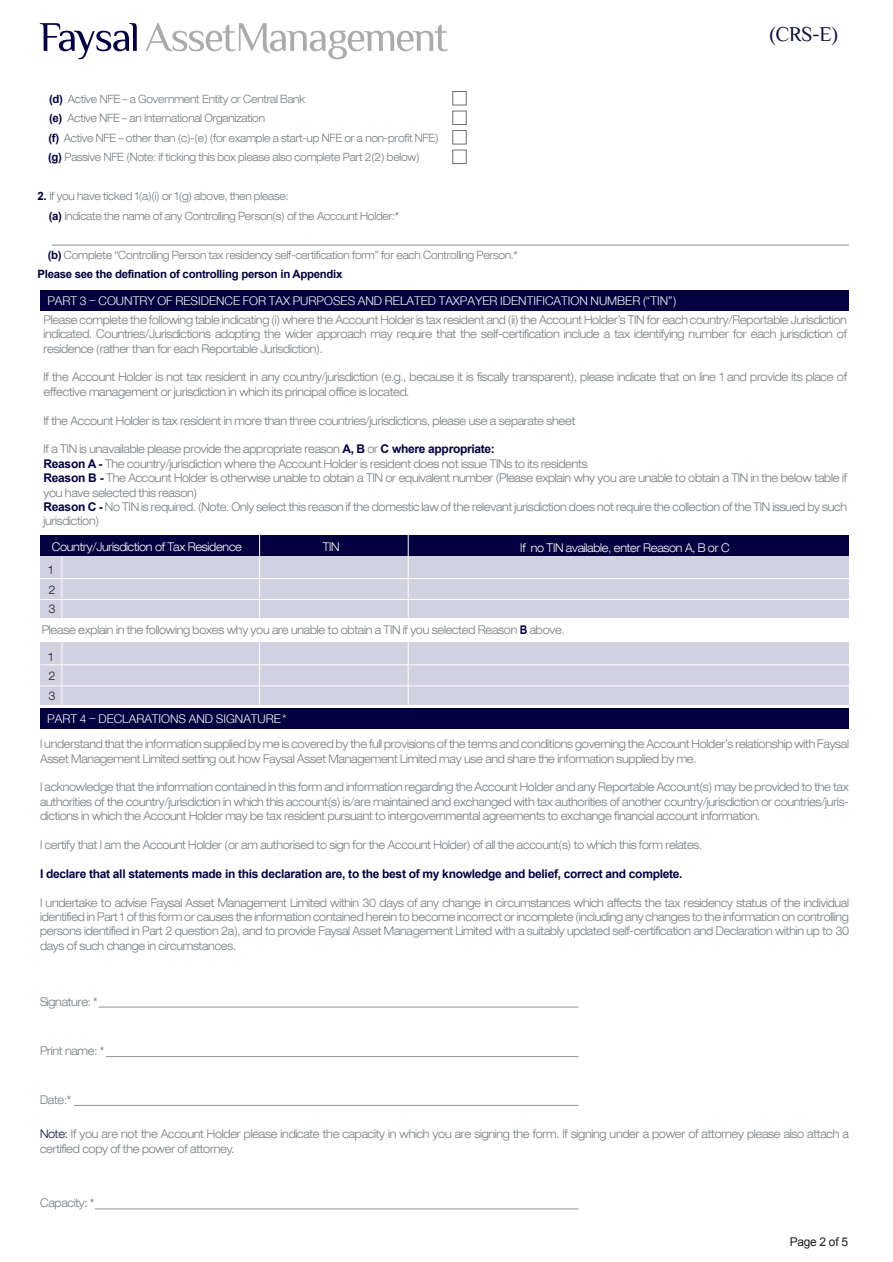
<style>
.page{position:relative;width:893px;height:1262px;background:#fff}
.page>*{position:absolute;margin:0;border:0;box-sizing:border-box;transform-origin:0 0}
.t1{font:21px "Philosopher";color:#11113d}
.t2{font:12.9px "Helvetica Neue H45";color:#fff}
.t3{font:300 expanded 12px/14.4px "Helvetica 43";letter-spacing:-.025em;color:#767c80;scale:.88 1}
.t4{font:700 12px "Arial";letter-spacing:-.025em;color:#04003f}
.t5{font:300 expanded 12px "Helvetica 43";letter-spacing:-.025em;color:#fff;scale:.88 1}
.t6{font:12px "Arial";letter-spacing:-.025em;color:#231f20}
.t7{font:300 expanded 12px/19.5px "Helvetica 43";color:#231f20;scale:.88 1}
.t8{font:300 expanded 11.4px/19.5px "Helvetica 43";letter-spacing:-.025em;color:#767c80;scale:.88 1}
.t9{font:700 11.4px "Arial";letter-spacing:-.025em;color:#04003f}
.s1{font-family:"Arial";font-weight:700;font-stretch:normal;color:#04003f}
.s2{color:#111342}
</style>
<div class="page">
<svg style="left:40px;top:23px;width:97px;height:36px"></svg>
<svg style="left:146px;top:23px;width:302px;height:36px"></svg>
<div style="left:40px;top:535px;width:808px;height:82px;background:#d2d1e1"></div>
<hr style="left:99px;top:1006px;width:479px;height:1px;background:#8b9398">
<hr style="left:106px;top:1056px;width:472px;height:1px;background:#8b9398">
<hr style="left:74px;top:1105px;width:504px;height:1px;background:#8b9398">
<hr style="left:95px;top:1208px;width:483px;height:1px;background:#8b9398">
<div style="left:40px;top:708px;width:809px;height:21px;background:#04003f"></div>
<div style="left:40px;top:290px;width:809px;height:21px;background:#04003f"></div>
<div style="left:40px;top:535px;width:808px;height:21px;background:#04003f"></div>
<hr style="left:40px;top:578px;width:817px;height:1px;background:#fff">
<hr style="left:40px;top:599px;width:817px;height:1px;background:#fff">
<hr style="left:62px;top:556px;width:1px;height:64px;background:#fff">
<hr style="left:259px;top:535px;width:1px;height:85px;background:#fff">
<hr style="left:408px;top:535px;width:1px;height:82px;background:#fff">
<div style="left:40px;top:642px;width:808px;height:62px;background:#d2d1e1"></div>
<hr style="left:40px;top:664px;width:817px;height:1px;background:#fff">
<hr style="left:40px;top:685px;width:817px;height:1px;background:#fff">
<hr style="left:62px;top:642px;width:1px;height:65px;background:#fff">
<hr style="left:259px;top:642px;width:1px;height:65px;background:#fff">
<hr style="left:408px;top:642px;width:1px;height:65px;background:#fff">
<hr style="left:52px;top:245px;width:796px;height:1px;background:#8b9398">
<div style="left:452px;top:91px;width:14px;height:14px;border:1px solid #6d6d6d"></div>
<div style="left:452px;top:111px;width:14px;height:14px;border:1px solid #6d6d6d"></div>
<div style="left:452px;top:130px;width:14px;height:14px;border:1px solid #6d6d6d"></div>
<div style="left:452px;top:150px;width:14px;height:14px;border:1px solid #6d6d6d"></div>
<h1 class="t1" style="left:770px;top:22px;width:69px">(CRS-E)</h1>
<p class="t8" style="left:48px;top:89px;width:445px"><span class="s1">(d)</span> Active NFE – a Government Entity or Central Bank<br><span class="s1">(e)</span> Active NFE – an International Organization<br><span class="s1">(f)</span> Active NFE – other than (c)-(e) (for example a start-up NFE or a non-profit NFE) <span class="s1">(g)</span> Passive NFE (Note: if ticking this box please also complete Part 2(2) below)</p>
<p class="t8" style="left:49px;top:186px;width:399px;text-indent:-11px"><span class="s1">2.</span> If you have ticked 1(a)(i) or 1(g) above, then please:<br><span class="s1">(a)</span> Indicate the name of any Controlling Person(s) of the Account Holder:*</p>
<p class="t8" style="left:48px;top:245px;width:535px"><span class="s1">(b)</span> Complete “Controlling Person tax residency self-certification form” for each Controlling Person.*</p>
<p class="t9" style="left:38px;top:267px;width:306px">Please see the defination of controlling person in Appendix</p>
<p class="t3" style="left:44px;top:312px;width:914px;text-align:justify">Please complete the following table indicating (i) where the Account Holder is tax resident and (ii) the Account Holder’s TIN for each country/Reportable Jurisdiction indicated. Countries/Jurisdictions adopting the wider approach may require that the self-certification include a tax identifying number for each jurisdiction of residence (rather than for each Reportable Jurisdiction).</p>
<p class="t3" style="left:44px;top:370px;width:914px">If the Account Holder is not tax resident in any country/jurisdiction (e.g., because it is fiscally transparent), please indicate that on line 1 and provide its place of effective management or jurisdiction in which its principal office is located.</p>
<p class="t3" style="left:44px;top:413px;width:606px">If the Account Holder is tax resident in more than three countries/jurisdictions, please use a separate sheet</p>
<p class="t3" style="left:43px;top:442px;width:914px">If a TIN is unavailable please provide the appropriate reason <span class="s1">A, B</span> or <span class="s1">C where appropriate:<br>Reason A -</span> The country/jurisdiction where the Account Holder is resident does not issue TINs to its residents<br><span class="s1">Reason B -</span> The Account Holder is otherwise unable to obtain a TIN or equivalent number (Please explain why you are unable to obtain a TIN in the below table if you have selected this reason)<br><span class="s1">Reason C -</span> No TIN is required. (Note. Only select this reason if the domestic law of the relevant jurisdiction does not require the collection of the TIN issued by such jurisdiction)</p>
<p class="t2" style="left:47px;top:293px;width:629px">PART 3 – COUNTRY OF RESIDENCE FOR TAX PURPOSES AND RELATED TAXPAYER IDENTIFICATION NUMBER (“TIN”)</p>
<p class="t5" style="left:52px;top:539px;width:218px">Country/Jurisdiction of Tax Residence</p>
<p class="t5" style="left:322px;top:539px;width:21px">TIN</p>
<p class="t5" style="left:520px;top:541px;width:239px">If no TIN available, enter Reason A, B or C</p>
<p class="t7" style="left:48px;top:560px;width:10px">1<br>2<br>3</p>
<p class="t7" style="left:49px;top:646px;width:10px">1<br>2<br>3</p>
<p class="t3" style="left:42px;top:622px;width:595px">Please explain in the following boxes why you are unable to obtain a TIN if you selected Reason <span class="s1">B</span> above.</p>
<p class="t2" style="left:47px;top:711px;width:242px">PART 4 – DECLARATIONS AND SIGNATURE*</p>
<p class="t3" style="left:40px;top:736px;width:920px">I understand that the information supplied by me is covered by the full provisions of the terms and conditions governing the Account Holder’s relationship with Faysal<br>Asset Management Limited setting out how Faysal Asset Management Limited may use and share the information supplied by me.</p>
<p class="t3" style="left:40px;top:779px;width:920px;text-align:justify">I acknowledge that the information contained in this form and information regarding the Account Holder and any Reportable Account(s) may be provided to the tax authorities of the country/jurisdiction in which this account(s) is/are maintained and exchanged with tax authorities of another country/jurisdiction or countries/juris&shy;dictions in which the Account Holder may be tax resident pursuant to intergovernmental agreements to exchange financial account information.</p>
<p class="t3" style="left:40px;top:837px;width:753px">I certify that I am the Account Holder (or am authorised to sign for the Account Holder) of all the account(s) to which this form relates.</p>
<p class="t4" style="left:40px;top:865px;width:644px">I declare that all statements made in this declaration are, to the best of my knowledge and belief, correct and complete.</p>
<p class="t3" style="left:40px;top:895px;width:920px;text-align:justify">I undertake to advise Faysal Asset Management Limited within 30 days of any change in circumstances which affects the tax residency status of the individual identified in Part 1 of this form or causes the information contained herein to become incorrect or incomplete (including any changes to the information on controlling persons identified in Part 2 question 2a), and to provide Faysal Asset Management Limited with a suitably updated self-certification and Declaration within up to 30 days of such change in circumstances.</p>
<p class="t3" style="left:40px;top:994px;width:67px">Signature: *</p>
<p class="t3" style="left:40px;top:1043px;width:75px">Print name: *</p>
<p class="t3" style="left:40px;top:1092px;width:37px">Date:*</p>
<p class="t3" style="left:40px;top:1126px;width:920px"><span class="s2">Note:</span> If you are not the Account Holder please indicate the capacity in which you are signing the form. If signing under a power of attorney please also attach a certified copy of the power of attorney.</p>
<p class="t3" style="left:40px;top:1195px;width:63px">Capacity: *</p>
<p class="t6" style="left:789px;top:1234px;width:60px">Page 2 of 5</p>
</div>
